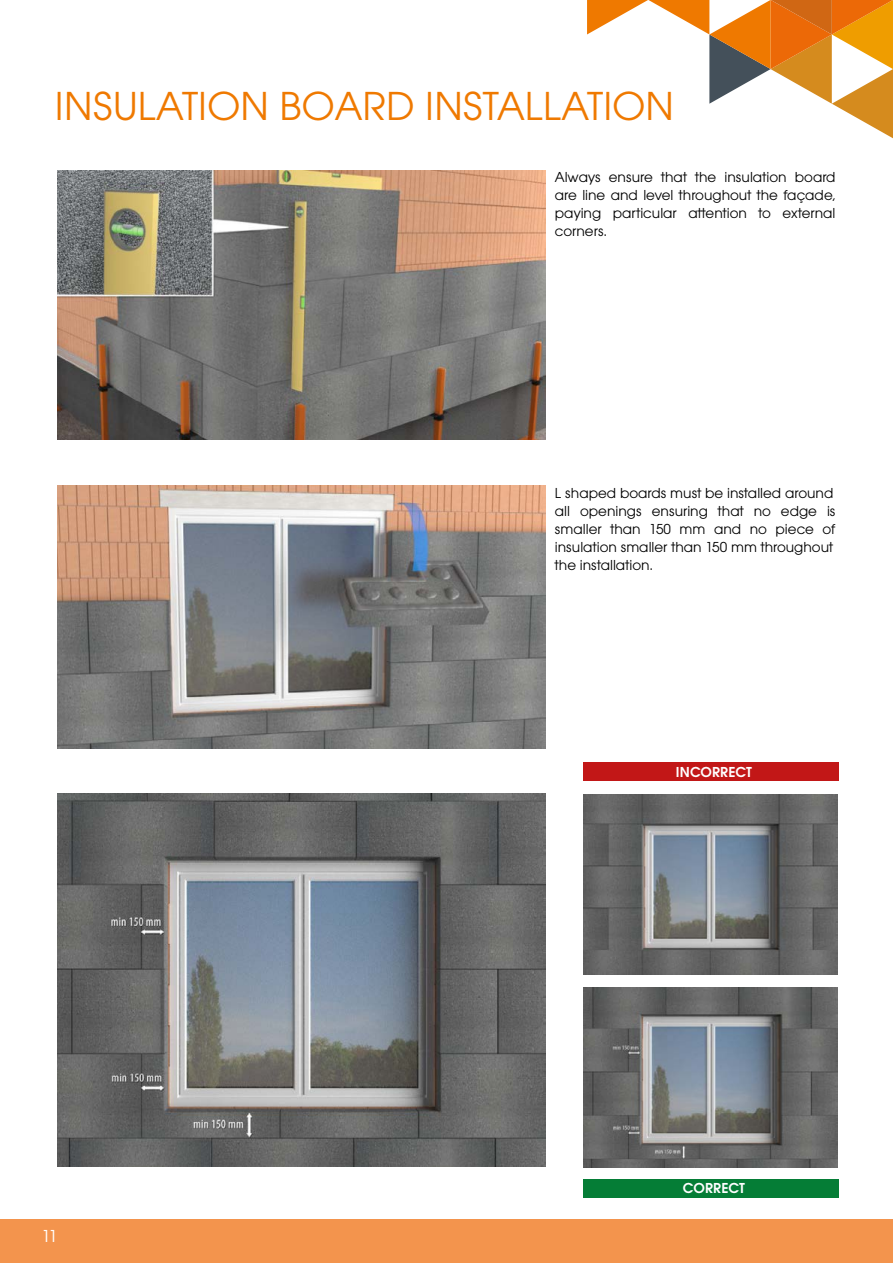
<style>
.page{position:relative;width:893px;height:1263px;background:#fff}
.page>*{position:absolute;margin:0;border:0;box-sizing:border-box;transform-origin:0 0}
.t1{font:42px "Avalon";color:#ef7900}
.t2{font:condensed 18px "Avalon";color:#fff}
.t3{font:15px/18px "Avalon";color:#000;text-align:justify}
.t4{font:600 15px "Avalon";color:#fff}
</style>
<div class="page">
<div style="left:0;top:1219px;width:893px;height:44px;background:#f3944d"></div>
<svg style="left:587px;top:0;width:306px;height:138px"></svg>
<img style="left:584px;top:795px;width:254px;height:180px">
<img style="left:584px;top:987px;width:254px;height:180px">
<img style="left:58px;top:171px;width:487px;height:269px">
<img style="left:58px;top:486px;width:487px;height:262px">
<img style="left:58px;top:794px;width:487px;height:372px">
<div style="left:583px;top:763px;width:255px;height:18px;background:#c21717"></div>
<div style="left:583px;top:1179px;width:255px;height:18px;background:#057d36"></div>
<h1 class="t1" style="left:55px;top:82px;width:621px">INSULATION BOARD INSTALLATION</h1>
<p class="t3" style="left:555px;top:168px;width:282px">Always ensure that the insulation board are line and level throughout the façade, paying particular attention to external corners.</p>
<p class="t3" style="left:555px;top:484px;width:282px;text-align:left">L shaped boards must be installed around all openings ensuring that no edge is smaller than 150 mm and no piece of insulation smaller than 150 mm throughout the installation.</p>
<p class="t4" style="left:676px;top:763px;width:78px">INCORRECT</p>
<p class="t2" style="left:42px;top:1226px;width:17px">11</p>
<p class="t4" style="left:683px;top:1179px;width:63px">CORRECT</p>
</div>
